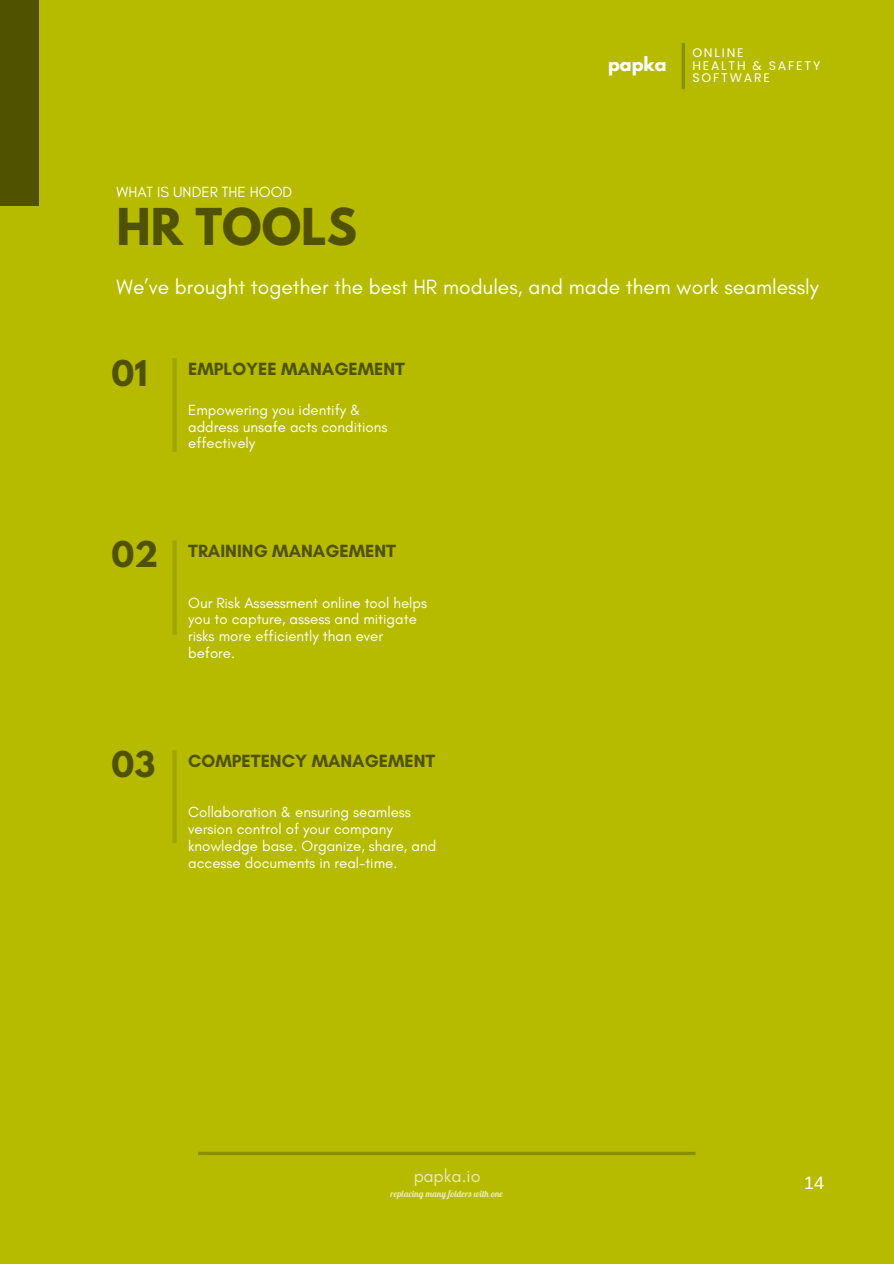
<style>
.page{position:relative;width:894px;height:1264px;background:#fff}
.page>*{position:absolute;margin:0;border:0;box-sizing:border-box;transform-origin:0 0}
.t1{font:700 45px "League Spartan";color:#505200}
.t2{font:700 31.5px "League Spartan";color:#505200}
.t3{font:21px "Glacial Indifference";color:#fff}
.t4{font:700 18px "Glacial Indifference";color:#505200}
.t5{font:18px "Glacial Indifference";color:#fff}
.t6{font:18px "Arimo";color:#fff}
.t7{font:700 17.25px "League Spartan";color:#fff}
.t8{font:15px/16.8px "Glacial Indifference";color:#fff}
.t9{font:12.45px "Poppins";letter-spacing:.145em;color:#fff}
.t10{font:9px "Galada";color:#fff}
</style>
<div class="page">
<div style="left:0;top:0;width:893px;height:1263px;background:#b7bb00"></div>
<div style="left:0;top:0;width:39px;height:206px;background:#505200"></div>
<svg style="left:198px;top:1151px;width:497px;height:4px;fill:#8b8e00"></svg>
<hr style="left:681px;top:43px;width:3px;height:46px;background:#505200">
<div style="left:172px;top:358px;width:5px;height:94px;background:#a2a600"></div>
<div style="left:172px;top:540px;width:5px;height:95px;background:#a2a600"></div>
<div style="left:172px;top:750px;width:5px;height:93px;background:#a2a600"></div>
<p class="t8" style="left:117px;top:183px;width:177px">WHAT IS UNDER THE HOOD</p>
<p class="t1" style="left:117px;top:204px;width:242px">HR TOOLS</p>
<p class="t7" style="left:607px;top:55px;width:60px">papka</p>
<p class="t9" style="left:692px;top:44px;width:53px">ONLINE</p>
<h6 class="t9" style="left:692px;top:57px;width:129px">HEALTH &amp; SAFETY</h6>
<h1 class="t9" style="left:692px;top:69px;width:79px">SOFTWARE</h1>
<h4 class="t3" style="left:117px;top:274px;width:703px">We’ve brought together the best HR modules, and made them work seamlessly</h4>
<p class="t2" style="left:112px;top:358px;width:37px">01</p>
<p class="t4" style="left:188px;top:358px;width:218px">EMPLOYEE MANAGEMENT</p>
<h2 class="t8" style="left:188px;top:401px;width:201px">Empowering you identify &amp; address unsafe acts conditions effectively</h2>
<p class="t2" style="left:112px;top:539px;width:48px">02</p>
<p class="t4" style="left:188px;top:540px;width:209px">TRAINING MANAGEMENT</p>
<h3 class="t8" style="left:188px;top:594px;width:240px">Our Risk Assessment online tool helps you to capture, assess and mitigate risks more efficiently than ever before.</h3>
<p class="t2" style="left:112px;top:748px;width:45px">03</p>
<h3 class="t4" style="left:188px;top:750px;width:249px">COMPETENCY MANAGEMENT</h3>
<p class="t8" style="left:188px;top:803px;width:249px">Collaboration &amp; ensuring seamless version control of your company knowledge base. Organize, share, and accesse documents in real-time.</p>
<p class="t5" style="left:413px;top:1164px;width:69px">papka.io</p>
<p class="t10" style="left:390px;top:1188px;width:114px">replacing many folders with one</p>
<p class="t6" style="left:804px;top:1172px;width:22px">14</p>
</div>
